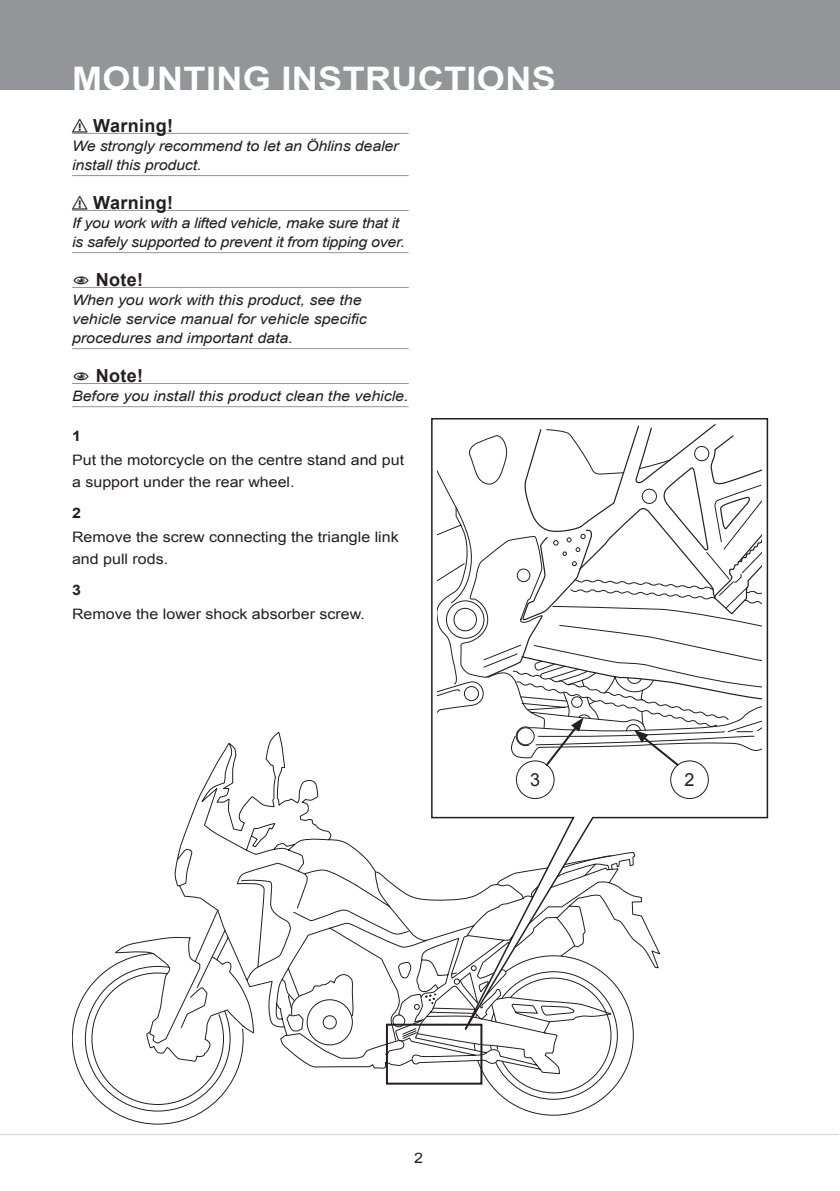
<style>
.page{position:relative;width:840px;height:1191px;background:#fff}
.page>*{position:absolute;margin:0;border:0;box-sizing:border-box;transform-origin:0 0}
.t1{font:700 32.4px "Arial";letter-spacing:.01em;color:#fff;scale:1.11 1}
.t2{font:700 18px "Arial";color:#231f20}
.t3{font:18px "Arial";color:#231f20}
.t4{font:italic 14.4px/19px "Arial";letter-spacing:-.005em;color:#231f20;scale:1.11 1}
.t5{font:14.4px/22px "Arial";color:#231f20;scale:1.11 1}
.t6{font:700 14.4px "Arial";color:#231f20;scale:1.11 1}
</style>
<div class="page">
<div style="left:0;top:0;width:839px;height:90px;background:#939598"></div>
<hr style="left:0;top:1134px;width:838px;height:1px;background:#d1d2d4">
<hr style="left:72px;top:133px;width:336px;height:1px;background:#939598">
<hr style="left:72px;top:175px;width:336px;height:1px;background:#939598">
<hr style="left:72px;top:210px;width:336px;height:1px;background:#939598">
<hr style="left:72px;top:252px;width:336px;height:1px;background:#939598">
<hr style="left:72px;top:287px;width:336px;height:1px;background:#939598">
<hr style="left:72px;top:348px;width:336px;height:1px;background:#939598">
<hr style="left:72px;top:383px;width:336px;height:1px;background:#939598">
<hr style="left:72px;top:406px;width:336px;height:1px;background:#939598">
<svg style="left:72px;top:862px;width:492px;height:262px"></svg>
<svg style="left:425px;top:1058px;width:203px;height:57px"></svg>
<svg style="left:177px;top:743px;width:253px;height:315px"></svg>
<div style="left:386px;top:1023px;width:96px;height:61px;border:2px solid #231f20"></div>
<svg style="left:430px;top:418px;width:338px;height:648px"></svg>
<div style="left:670px;top:761px;width:38px;height:37px;background:#fff;border-radius:50%"></div>
<div style="left:669px;top:760px;width:39px;height:39px;border:1px solid #231f20;border-radius:50%"></div>
<div style="left:516px;top:761px;width:37px;height:37px;background:#fff;border-radius:50%"></div>
<div style="left:515px;top:760px;width:39px;height:39px;border:1px solid #231f20;border-radius:50%"></div>
<svg style="left:437px;top:424px;width:324px;height:344px"></svg>
<h1 class="t1" style="left:72px;top:57px;width:437px">MOUNTING INSTRUCTIONS</h1>
<p class="t2" style="left:72px;top:113px;width:47px">⚠ WARNING!</p>
<p class="t4" style="left:72px;top:136px;width:295px">We strongly recommend to let an Öhlins dealer install this product.</p>
<p class="t2" style="left:72px;top:190px;width:47px">⚠ WARNING!</p>
<p class="t4" style="left:72px;top:213px;width:301px">If you work with a lifted vehicle, make sure that it is safely supported to prevent it from tipping over.</p>
<p class="t2" style="left:109px;top:267px;width:36px">NOT E!</p>
<p class="t4" style="left:72px;top:290px;width:267px">When you work with this product, see the vehicle service manual for vehicle specific procedures and important data.</p>
<p class="t2" style="left:109px;top:363px;width:36px">NOT E!</p>
<p class="t4" style="left:72px;top:386px;width:304px">Before you install this product clean the vehicle.</p>
<p class="t6" style="left:72px;top:426px;width:10px">1</p>
<p class="t5" style="left:72px;top:449px;width:300px">Put the motorcycle on the centre stand and put a support under the rear wheel.</p>
<p class="t6" style="left:72px;top:503px;width:10px">2</p>
<p class="t5" style="left:72px;top:526px;width:296px">Remove the screw connecting the triangle link and pull rods.</p>
<p class="t6" style="left:72px;top:581px;width:10px">3</p>
<p class="t5" style="left:72px;top:603px;width:265px">Remove the lower shock absorber screw.</p>
<p class="t3" style="left:530px;top:767px;width:12px">3</p>
<p class="t3" style="left:684px;top:767px;width:12px">2</p>
<p class="t5" style="left:414px;top:1147px;width:10px">2</p>
</div>
